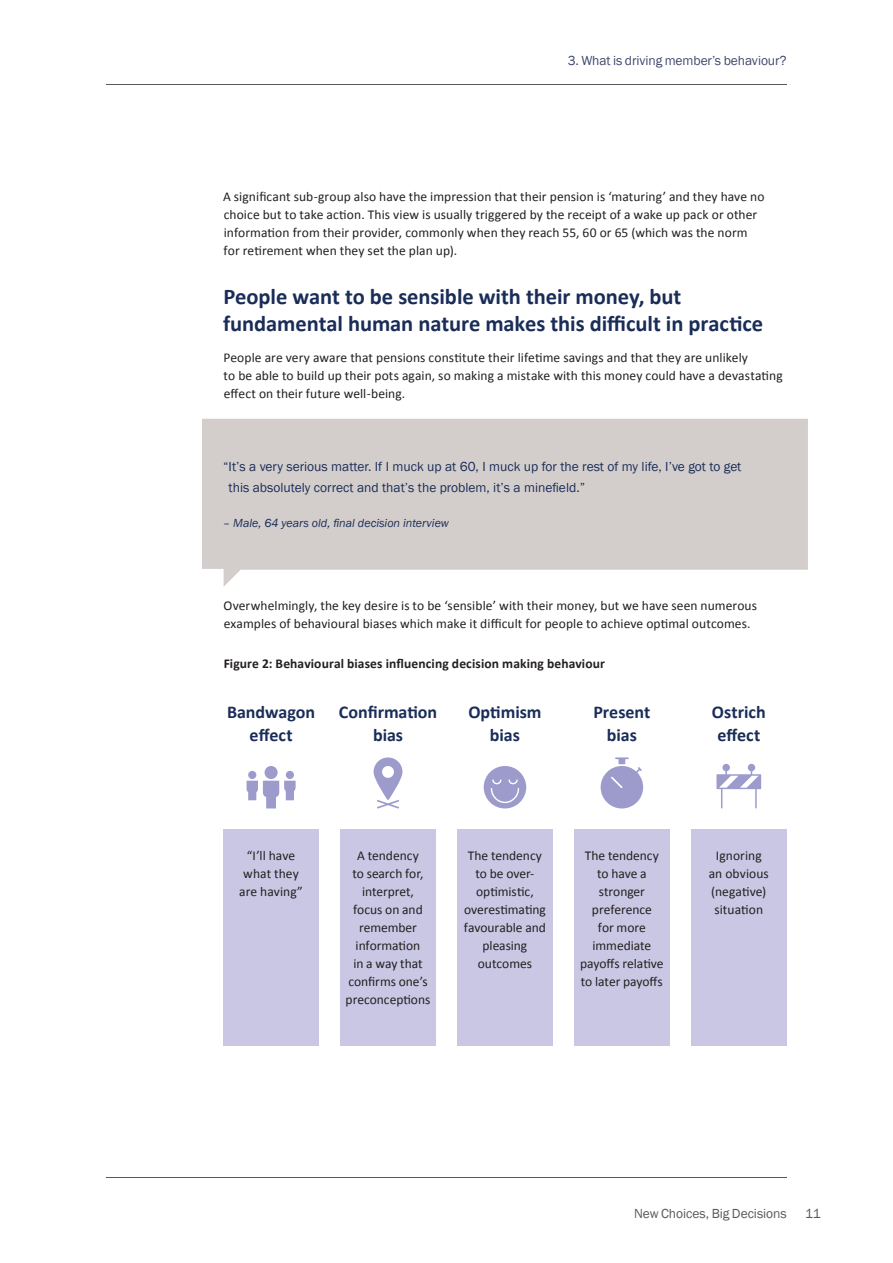
<style>
.page{position:relative;width:893px;height:1263px;background:#fff}
.page>*{position:absolute;margin:0;border:0;box-sizing:border-box;transform-origin:0 0}
.t1{font:700 22.5px/27px "Calibri";letter-spacing:-.005em;color:#1a2d58}
.t2{font:700 18px/22.5px "Calibri";color:#1a2d58;text-align:center}
.t3{font:13.5px/18px "Calibri";letter-spacing:.005em;color:#231f20;text-align:center}
.t4{font:13.5px/21px "Franklin Gothic";color:#1a2d58}
.t5{font:700 13.5px "Calibri";letter-spacing:.01em;color:#231f20}
.t6{font:13.5px "Franklin Gothic";letter-spacing:-.005em;color:#40486d}
.t7{font:13.5px "Franklin Gothic";letter-spacing:-.005em;color:#58595b}
.t8{font:italic 12px "Franklin Gothic";color:#1a2d58}
</style>
<div class="page">
<hr style="left:106px;top:1177px;width:681px;height:1px;background:#58595b">
<hr style="left:106px;top:84px;width:681px;height:1px;background:#58595b">
<svg style="left:202px;top:419px;width:606px;height:168px;fill:#d3cecc"></svg>
<div style="left:223px;top:830px;width:96px;height:216px;background:#c9c7e4"></div>
<div style="left:340px;top:830px;width:96px;height:216px;background:#c9c7e4"></div>
<div style="left:457px;top:830px;width:96px;height:216px;background:#c9c7e4"></div>
<div style="left:574px;top:830px;width:96px;height:216px;background:#c9c7e4"></div>
<div style="left:691px;top:830px;width:96px;height:216px;background:#c9c7e4"></div>
<svg style="left:247px;top:781px;width:49px;height:27px"></svg>
<div style="left:286px;top:771px;width:8px;height:8px;background:#9c9bcc;border-radius:50%"></div>
<div style="left:248px;top:771px;width:8px;height:8px;background:#9c9bcc;border-radius:50%"></div>
<div style="left:265px;top:766px;width:13px;height:13px;background:#9c9bcc;border-radius:50%"></div>
<svg style="left:374px;top:757px;width:28px;height:51px"></svg>
<svg style="left:484px;top:766px;width:42px;height:42px"></svg>
<svg style="left:601px;top:757px;width:42px;height:51px"></svg>
<svg style="left:716px;top:764px;width:45px;height:44px"></svg>
<p class="t6" style="left:568px;top:55px;width:221px">3. What is driving member’s behaviour?</p>
<p class="t3" style="left:223px;top:188px;width:543px;text-align:left">A significant sub-group also have the impression that their pension is ‘maturing’ and they have no choice but to take action. This view is usually triggered by the receipt of a wake up pack or other information from their provider, commonly when they reach 55, 60 or 65 (which was the norm for retirement when they set the plan up).</p>
<h1 class="t1" style="left:223px;top:283px;width:541px">People want to be sensible with their money, but fundamental human nature makes this difficult in practice</h1>
<p class="t3" style="left:223px;top:348px;width:561px;text-align:left">People are very aware that pensions constitute their lifetime savings and that they are unlikely<br>to be able to build up their pots again, so making a mistake with this money could have a devastating effect on their future well-being.</p>
<p class="t4" style="left:229px;top:456px;width:514px;text-indent:-5px">“ It’s a very serious matter. If I muck up at 60, I muck up for the rest of my life, I’ve got to get this absolutely correct and that’s the problem, it’s a minefield.”</p>
<p class="t8" style="left:223px;top:515px;width:227px">– Male, 64 years old, final decision interview</p>
<p class="t3" style="left:223px;top:597px;width:535px;text-align:left">Overwhelmingly, the key desire is to be ‘sensible’ with their money, but we have seen numerous examples of behavioural biases which make it difficult for people to achieve optimal outcomes.</p>
<p class="t5" style="left:224px;top:654px;width:383px">Figure 2: Behavioural biases influencing decision making behaviour</p>
<h2 class="t2" style="left:227px;top:701px;width:90px">Bandwagon effect</h2>
<h2 class="t2" style="left:339px;top:701px;width:100px">Confirmation bias</h2>
<h2 class="t2" style="left:468px;top:701px;width:75px">Optimism bias</h2>
<h2 class="t2" style="left:593px;top:703px;width:58px">Present bias</h2>
<p class="t3" style="left:239px;top:846px;width:65px">“I’ll have what they are having”</p>
<p class="t3" style="left:346px;top:847px;width:86px">A tendency<br>to search for, interpret,<br>focus on and remember information<br>in a way that confirms one’s preconceptions</p>
<p class="t3" style="left:464px;top:847px;width:83px">The tendency to be over&shy;optimistic, overestimating favourable and pleasing outcomes</p>
<p class="t3" style="left:580px;top:847px;width:85px">The tendency to have a stronger preference<br>for more immediate payoffs relative to later payoffs</p>
<h2 class="t2" style="left:712px;top:703px;width:55px">Ostrich effect</h2>
<p class="t3" style="left:709px;top:847px;width:62px">Ignoring an obvious (negative) situation</p>
<p class="t7" style="left:634px;top:1208px;width:154px">New Choices, Big Decisions</p>
<p class="t7" style="left:805px;top:1208px;width:17px">11</p>
</div>
